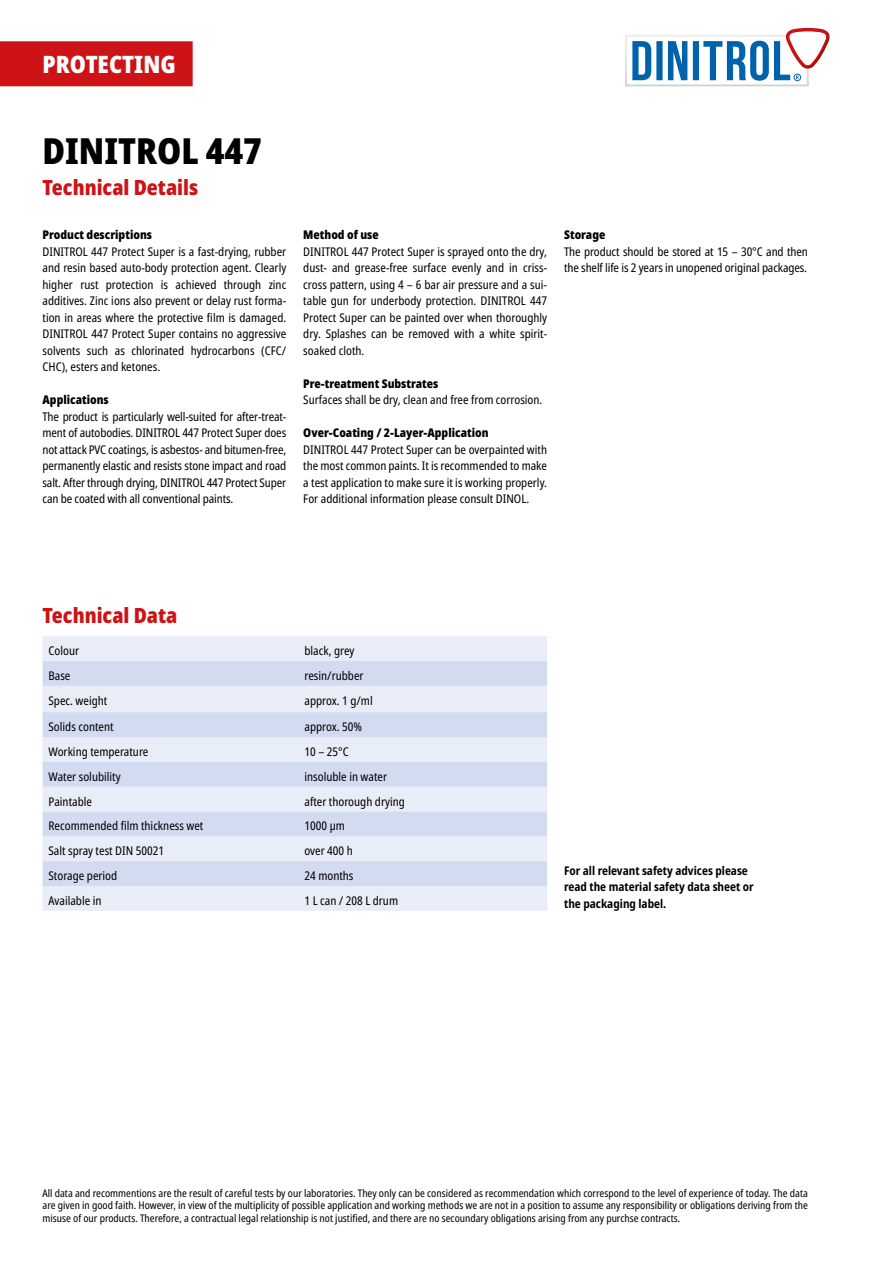
<style>
.page{position:relative;width:893px;height:1263px;background:#fff}
.page>*{position:absolute;margin:0;border:0;box-sizing:border-box;transform-origin:0 0}
.t1{font:900 condensed 36px "Noto Sans";color:#000}
.t2{font:900 condensed 24px "Noto Sans";color:#fff}
.t3{font:900 condensed 21px "Noto Sans";color:#cd1316}
.t4{font:condensed 12px/16.5px "Noto Sans";color:#000;text-align:justify}
.t5{font:900 condensed 12px "Noto Sans";color:#000}
.t6{font:700 condensed 12px/16.5px "Noto Sans";color:#000}
.t7{font:condensed 10.5px/12.6px "Noto Sans";color:#000;text-align:justify}
</style>
<div class="page">
<div style="left:0;top:41px;width:193px;height:45px;background:#cd1316"></div>
<div style="left:625px;top:35px;width:184px;height:51px;background:#e5e6e6"></div>
<div style="left:627px;top:37px;width:180px;height:47px;background:#fff"></div>
<svg style="left:632px;top:28px;width:198px;height:53px"></svg>
<div style="left:43px;top:636px;width:504px;height:275px;background:#e9edf8"></div>
<svg style="left:43px;top:661px;width:504px;height:225px;background:#dce3f4"></svg>
<h2 class="t2" style="left:43px;top:46px;width:135px">PROTECTING</h2>
<h1 class="t1" style="left:43px;top:124px;width:221px">DINITROL 447</h1>
<h3 class="t3" style="left:43px;top:172px;width:157px">Technical Details</h3>
<p class="t5" style="left:43px;top:226px;width:111px">Product descriptions</p>
<p class="t4" style="left:43px;top:243px;width:245px">DINITROL 447 Protect Super is a fast-drying, rubber and resin based auto-body protection agent. Clearly higher rust protection is achieved through zinc additives. Zinc ions also prevent or delay rust forma&shy;tion in areas where the protective film is damaged.<br>DINITROL 447 Protect Super contains no aggressive solvents such as chlorinated hydrocarbons (CFC/ CHC), esters and ketones.</p>
<p class="t5" style="left:43px;top:391px;width:68px">Applications</p>
<p class="t4" style="left:43px;top:408px;width:245px">The product is particularly well-suited for after-treat&shy;ment of autobodies. DINITROL 447 Protect Super does not attack PVC coatings, is asbestos- and bitumen-free, permanently elastic and resists stone impact and road salt. After through drying, DINITROL 447 Protect Super can be coated with all conventional paints.</p>
<p class="t5" style="left:303px;top:226px;width:77px">Method of use</p>
<p class="t4" style="left:303px;top:243px;width:245px">DINITROL 447 Protect Super is sprayed onto the dry, dust- and grease-free surface evenly and in criss&shy;cross pattern, using 4 – 6 bar air pressure and a sui&shy;table gun for underbody protection. DINITROL 447<br>Protect Super can be painted over when thoroughly dry. Splashes can be removed with a white spirit&shy;soaked cloth.</p>
<p class="t5" style="left:303px;top:374px;width:136px">Pre-treatment Substrates</p>
<p class="t4" style="left:303px;top:392px;width:241px">Surfaces shall be dry, clean and free from corrosion.</p>
<p class="t5" style="left:303px;top:424px;width:187px">Over-Coating / 2-Layer-Application</p>
<p class="t4" style="left:303px;top:441px;width:245px">DINITROL 447 Protect Super can be overpainted with the most common paints. It is recommended to make a test application to make sure it is working properly.<br>For additional information please consult DINOL.</p>
<p class="t5" style="left:564px;top:226px;width:43px">Storage</p>
<p class="t4" style="left:564px;top:243px;width:245px">The product should be stored at 15 – 30°C and then the shelf life is 2 years in unopened original packages.</p>
<h3 class="t3" style="left:43px;top:600px;width:136px">Technical Data</h3>
<p class="t4" style="left:49px;top:643px;width:32px">Colour</p>
<p class="t4" style="left:304px;top:643px;width:51px">black, grey</p>
<p class="t4" style="left:49px;top:668px;width:23px">Base</p>
<p class="t4" style="left:304px;top:668px;width:61px">resin/rubber</p>
<p class="t4" style="left:49px;top:692px;width:60px">Spec. weight</p>
<p class="t4" style="left:304px;top:692px;width:70px">approx. 1 g/ml</p>
<p class="t4" style="left:49px;top:719px;width:67px">Solids content</p>
<p class="t4" style="left:304px;top:719px;width:59px">approx. 50%</p>
<p class="t4" style="left:49px;top:743px;width:101px">Working temperature</p>
<p class="t4" style="left:304px;top:743px;width:46px">10 – 25°C</p>
<p class="t4" style="left:49px;top:768px;width:74px">Water solubility</p>
<p class="t4" style="left:304px;top:768px;width:84px">insoluble in water</p>
<p class="t4" style="left:49px;top:793px;width:45px">Paintable</p>
<p class="t4" style="left:304px;top:793px;width:102px">after thorough drying</p>
<p class="t4" style="left:49px;top:818px;width:156px">Recommended film thickness wet</p>
<p class="t4" style="left:304px;top:818px;width:42px">1000 μm</p>
<p class="t4" style="left:49px;top:843px;width:117px">Salt spray test DIN 50021</p>
<p class="t4" style="left:304px;top:843px;width:50px">over 400 h</p>
<p class="t4" style="left:49px;top:868px;width:70px">Storage period</p>
<p class="t4" style="left:304px;top:868px;width:51px">24 months</p>
<p class="t4" style="left:49px;top:892px;width:55px">Available in</p>
<p class="t4" style="left:304px;top:892px;width:95px">1 L can / 208 L drum</p>
<p class="t6" style="left:564px;top:862px;width:191px">For all relevant safety advices please read the material safety data sheet or the packaging label.</p>
<p class="t7" style="left:43px;top:1187px;width:767px">All data and recommentions are the result of careful tests by our laboratories. They only can be considered as recommendation which correspond to the level of experience of today. The data are given in good faith. However, in view of the multiplicity of possible application and working methods we are not in a position to assume any responsibility or obligations deriving from the misuse of our products. Therefore, a contractual legal relationship is not justified, and there are no secoundary obligations arising from any purchse contracts.</p>
</div>
